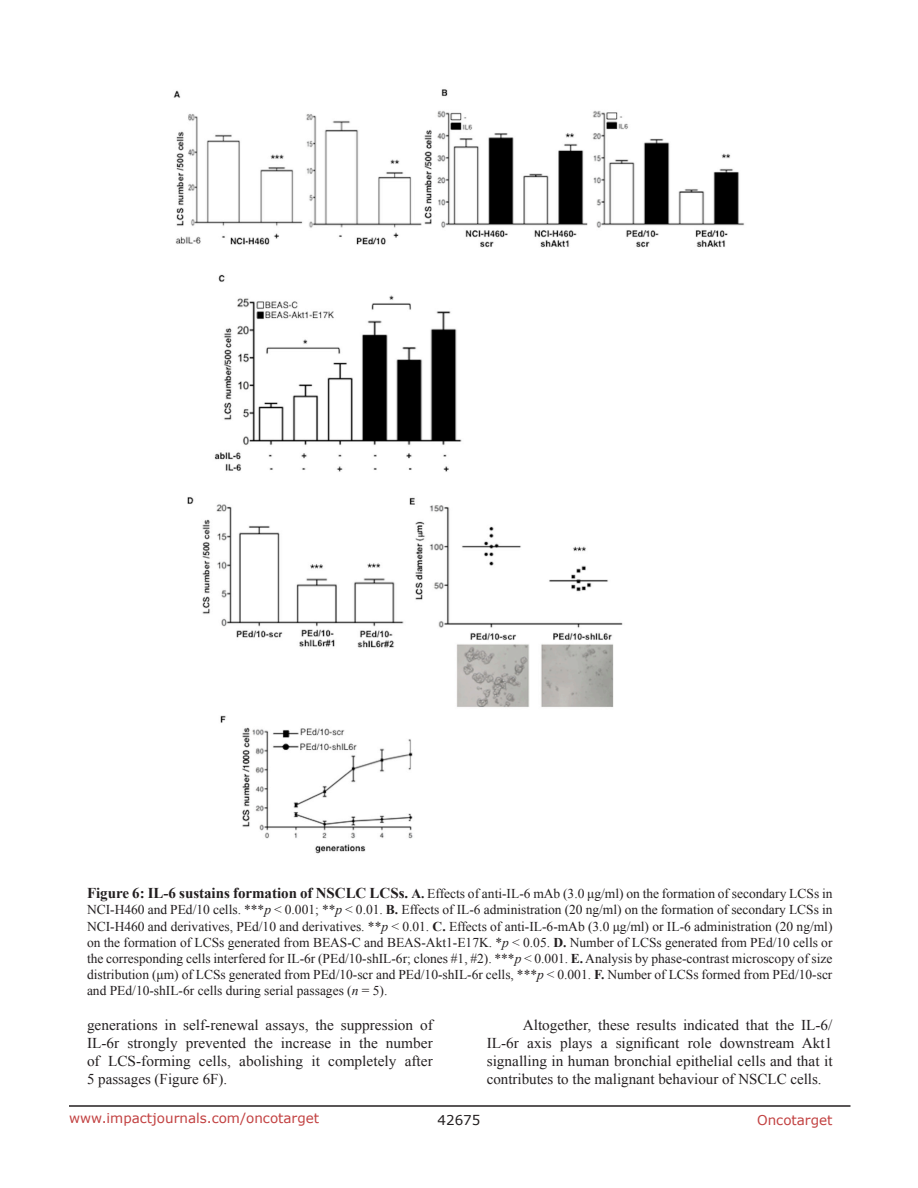
<style>
.page{position:relative;width:918px;height:1188px;background:#fff}
.page>*{position:absolute;margin:0;border:0;box-sizing:border-box;transform-origin:0 0}
.BodyText{font:15px/18px "Times New Roman";color:#231f20;text-align:justify}
.FigureText{font:13.5px/16.2px "Times New Roman";color:#231f20;text-align:justify}
.t1{font:13.5px "Verdana";color:#c24141}
.t2{font:13.5px "Verdana";color:#231f20}
.s1{font-weight:700;font-size:15px}
.s2{font-weight:700}
.s3{font-style:italic}
</style>
<div class="page">
<hr style="left:69px;top:1105px;width:781px;height:2px;background:#231f20">
<img style="left:173px;top:89px;width:571px;height:765px">
<p class="FigureText" style="left:87px;top:885px;width:747px"><span class="s1">Figure 6: IL-6 sustains formation of NSCLC LCSs.</span> <span class="s2">A.</span> Effects of anti-IL-6 mAb (3.0 μg/ml) on the formation of secondary LCSs in NCI-H460 and PEd/10 cells. ***<span class="s3">p</span> &lt; 0.001; **<span class="s3">p</span> &lt; 0.01. <span class="s2">B.</span> Effects of IL-6 administration (20 ng/ml) on the formation of secondary LCSs in NCI-H460 and derivatives, PEd/10 and derivatives. **<span class="s3">p</span> &lt; 0.01. <span class="s2">C.</span> Effects of anti-IL-6-mAb (3.0 μg/ml) or IL-6 administration (20 ng/ml) on the formation of LCSs generated from BEAS-C and BEAS-Akt1-E17K. *<span class="s3">p</span> &lt; 0.05. <span class="s2">D.</span> Number of LCSs generated from PEd/10 cells or the corresponding cells interfered for IL-6r (PEd/10-shIL-6r; clones #1, #2). ***<span class="s3">p</span> &lt; 0.001. <span class="s2">E.</span> Analysis by phase-contrast microscopy of size distribution (μm) of LCSs generated from PEd/10-scr and PEd/10-shIL-6r cells, ***<span class="s3">p</span> &lt; 0.001. <span class="s2">F.</span> Number of LCSs formed from PEd/10-scr and PEd/10-shIL-6r cells during serial passages (<span class="s3">n</span> = 5).</p>
<p class="BodyText" style="left:87px;top:1016px;width:347px">generations in self-renewal assays, the suppression of IL-6r strongly prevented the increase in the number of LCS-forming cells, abolishing it completely after 5 passages (Figure 6F).</p>
<p class="BodyText" style="left:487px;top:1016px;width:347px;text-indent:36px">Altogether, these results indicated that the IL-6/ IL-6r axis plays a significant role downstream Akt1 signalling in human bronchial epithelial cells and that it contributes to the malignant behaviour of NSCLC cells.</p>
<p class="t1" style="left:69px;top:1109px;width:252px">www.impactjournals.com/oncotarget</p>
<p class="t2" style="left:438px;top:1111px;width:44px">42675</p>
<p class="t1" style="left:757px;top:1111px;width:77px">Oncotarget</p>
</div>
